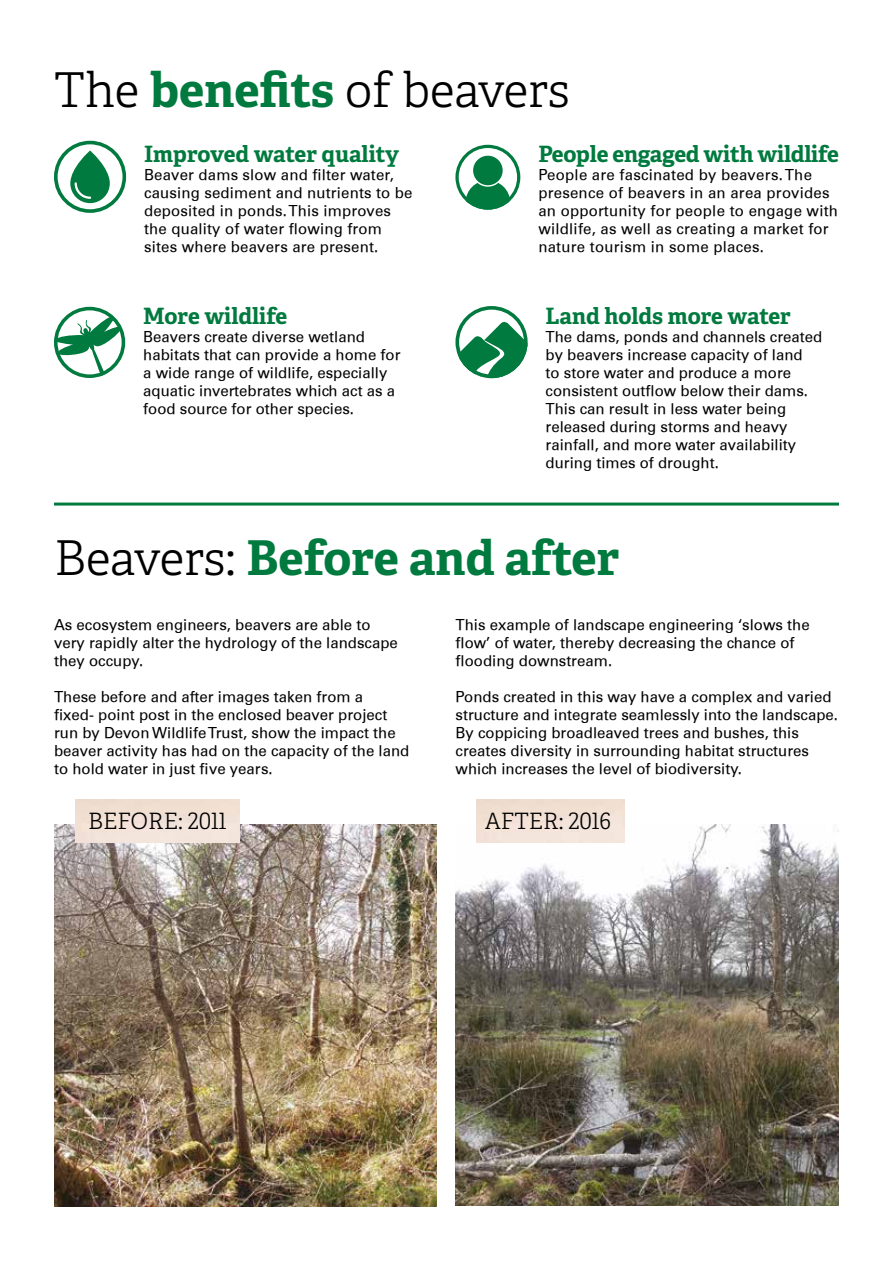
<style>
.page{position:relative;width:893px;height:1263px;background:#fff}
.page>*{position:absolute;margin:0;border:0;box-sizing:border-box;transform-origin:0 0}
.t1{font:700 48px "Adelle";color:#007a3e}
.t2{font:300 48px "Adelle";letter-spacing:-.005em;color:#000}
.t3{font:700 22.5px "Adelle";letter-spacing:-.01em;color:#007a3e}
.t4{font:300 22.5px "Adelle";color:#000}
.t5{font:15px/18px "Univers";color:#000}
.s1{font-weight:700;color:#007a3e}
.s2{font-weight:300;color:#000}
</style>
<div class="page">
<svg style="left:70px;top:150px;width:40px;height:53px"></svg>
<svg style="left:73px;top:181px;width:19px;height:19px"></svg>
<div style="left:54px;top:141px;width:72px;height:72px;border:4px solid #007a3e;border-radius:50%"></div>
<svg style="left:464px;top:183px;width:47px;height:27px"></svg>
<div style="left:472px;top:155px;width:31px;height:31px;background:#007a3e;border-radius:50%"></div>
<div style="left:472px;top:154px;width:32px;height:33px;border:1px solid #fff;border-radius:50%"></div>
<div style="left:455px;top:145px;width:65px;height:65px;border:3px solid #007a3e;border-radius:50%"></div>
<svg style="left:56px;top:316px;width:65px;height:62px"></svg>
<div style="left:54px;top:307px;width:71px;height:71px;border:4px solid #007a3e;border-radius:50%"></div>
<svg style="left:458px;top:320px;width:69px;height:58px"></svg>
<div style="left:455px;top:306px;width:73px;height:72px;border:4px solid #007a3e;border-radius:50%"></div>
<img style="left:456px;top:824px;width:383px;height:381px">
<img style="left:54px;top:824px;width:383px;height:382px">
<hr style="left:54px;top:503px;width:785px;height:3px;background:#007a3e">
<div style="left:477px;top:799px;width:148px;height:43px;background:#f2e1d6"></div>
<div style="left:75px;top:799px;width:165px;height:43px;background:#f2e1d6"></div>
<h1 class="t2" style="left:54px;top:56px;width:517px">The <span class="s1">benefits</span> of beavers</h1>
<h2 class="t3" style="left:144px;top:140px;width:256px">Improved water quality</h2>
<p class="t5" style="left:144px;top:166px;width:270px">Beaver dams slow and filter water, causing sediment and nutrients to be deposited in ponds. This improves the quality of water flowing from sites where beavers are present.</p>
<h2 class="t3" style="left:143px;top:302px;width:146px">More wildlife</h2>
<p class="t5" style="left:143px;top:328px;width:259px">Beavers create diverse wetland habitats that can provide a home for a wide range of wildlife, especially aquatic invertebrates which act as a food source for other species.</p>
<h2 class="t3" style="left:538px;top:140px;width:302px">People engaged with wildlife</h2>
<p class="t5" style="left:538px;top:166px;width:301px">People are fascinated by beavers. The presence of beavers in an area provides an opportunity for people to engage with wildlife, as well as creating a market for nature tourism in some places.</p>
<h2 class="t3" style="left:546px;top:302px;width:247px">Land holds more water</h2>
<p class="t5" style="left:546px;top:328px;width:278px">The dams, ponds and channels created by beavers increase capacity of land<br>to store water and produce a more consistent outflow below their dams.<br>This can result in less water being released during storms and heavy rainfall, and more water availability during times of drought.</p>
<h1 class="t1" style="left:54px;top:528px;width:567px"><span class="s2">Beavers:</span> Before and after</h1>
<p class="t5" style="left:54px;top:616px;width:345px">As ecosystem engineers, beavers are able to very rapidly alter the hydrology of the landscape they occupy.</p>
<p class="t5" style="left:54px;top:688px;width:357px">These before and after images taken from a<br>fixed- point post in the enclosed beaver project run by Devon Wildlife Trust, show the impact the beaver activity has had on the capacity of the land to hold water in just five years.</p>
<p class="t5" style="left:455px;top:616px;width:356px">This example of landscape engineering ‘slows the flow’ of water, thereby decreasing the chance of flooding downstream.</p>
<p class="t5" style="left:455px;top:688px;width:384px">Ponds created in this way have a complex and varied structure and integrate seamlessly into the landscape.<br>By coppicing broadleaved trees and bushes, this creates diversity in surrounding habitat structures which increases the level of biodiversity.</p>
<h2 class="t4" style="left:88px;top:805px;width:140px">BEFORE: 2011</h2>
<h2 class="t4" style="left:485px;top:805px;width:127px">AFTER: 2016</h2>
</div>
